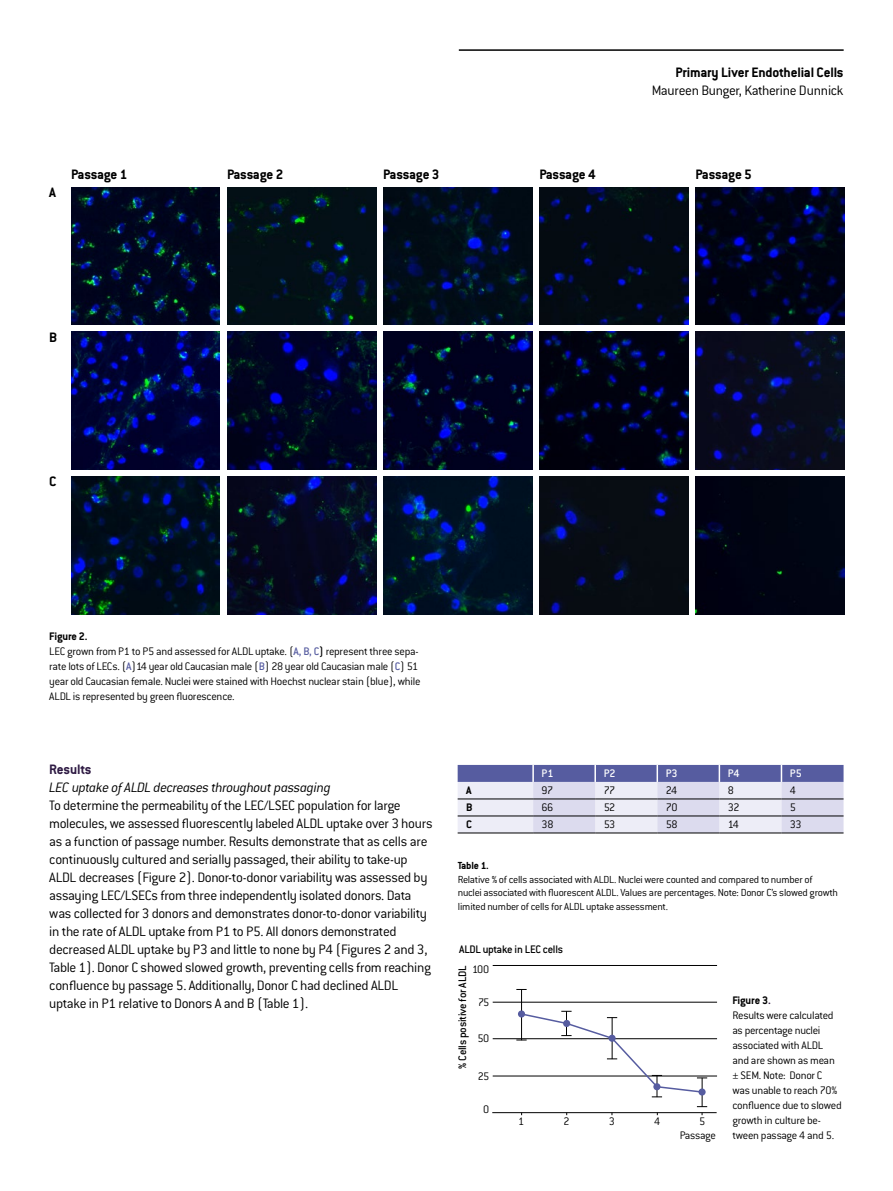
<style>
.page{position:relative;width:893px;height:1191px;background:#fff}
.page>*{position:absolute;margin:0;border:0;box-sizing:border-box;transform-origin:0 0}
.t1{font:300 15px/18px "Conduit ITC Std";letter-spacing:-.025em;color:#000}
.t2{font:700 15px "Conduit ITC Std";letter-spacing:-.01em;color:#000}
.t3{font:300 12px/15px "Conduit ITC Std";letter-spacing:-.025em;color:#000}
.t4{font:500 12px "Conduit ITC Std";letter-spacing:-.02em;color:#000}
.t5{font:500 12px "Conduit ITC Std";letter-spacing:-.01em;color:#fff}
.t6{font:700 12px "Conduit ITC Std";color:#000}
.t7{font:300 11.25px/13.5px "Conduit ITC Std";letter-spacing:-.025em;color:#000}
.t8{font:700 11.25px "Conduit ITC Std";letter-spacing:-.015em;color:#000}
.s1{font-weight:700}
.s2{font-weight:500;color:#565ca0}
.s3{font-weight:500}
.s4{font-weight:700;color:#2f1b44}
.s5{font-style:italic}
</style>
<div class="page">
<hr style="left:459px;top:49px;width:385px;height:2px;background:#000">
<svg style="left:458px;top:765px;width:385px;height:68px;background:#b9bad5"></svg>
<img style="left:71px;top:188px;width:149px;height:137px">
<img style="left:71px;top:332px;width:149px;height:137px">
<img style="left:71px;top:477px;width:149px;height:137px">
<img style="left:383px;top:188px;width:149px;height:137px">
<img style="left:383px;top:332px;width:149px;height:137px">
<img style="left:383px;top:477px;width:149px;height:137px">
<img style="left:227px;top:188px;width:149px;height:137px">
<img style="left:227px;top:332px;width:149px;height:137px">
<img style="left:227px;top:477px;width:149px;height:137px">
<img style="left:539px;top:188px;width:149px;height:137px">
<img style="left:539px;top:332px;width:149px;height:137px">
<img style="left:539px;top:477px;width:149px;height:137px">
<img style="left:695px;top:188px;width:149px;height:137px">
<img style="left:695px;top:332px;width:149px;height:137px">
<div style="left:695px;top:477px;width:149px;height:137px;background:#000413"></div>
<hr style="left:493px;top:965px;width:224px;height:1px;background:#000">
<hr style="left:493px;top:1002px;width:224px;height:1px;background:#000">
<hr style="left:493px;top:1038px;width:224px;height:1px;background:#000">
<hr style="left:493px;top:1075px;width:224px;height:1px;background:#000">
<hr style="left:521px;top:989px;width:1px;height:51px;background:#000">
<hr style="left:492px;top:1112px;width:225px;height:1px;background:#000">
<svg style="left:516px;top:1011px;width:191px;height:104px"></svg>
<p class="t2" style="left:676px;top:63px;width:170px">Primary Liver Endothelial Cells</p>
<p class="t1" style="left:652px;top:81px;width:193px">Maureen Bunger, Katherine Dunnick</p>
<p class="t2" style="left:49px;top:183px;width:8px">A</p>
<p class="t2" style="left:71px;top:165px;width:58px">Passage 1</p>
<p class="t2" style="left:227px;top:165px;width:58px">Passage 2</p>
<p class="t2" style="left:383px;top:165px;width:58px">Passage 3</p>
<p class="t2" style="left:539px;top:165px;width:58px">Passage 4</p>
<p class="t2" style="left:696px;top:165px;width:58px">Passage 5</p>
<p class="t2" style="left:49px;top:328px;width:10px">B</p>
<p class="t2" style="left:49px;top:472px;width:9px">C</p>
<p class="t3" style="left:49px;top:628px;width:373px"><span class="s1">Figure 2.<br></span>LEC grown from P1 to P5 and assessed for ALDL uptake. (<span class="s2">A, B, C</span><span class="s3">)</span> represent three sepa&shy;rate lots of LECs. (<span class="s2">A</span>)14 year old Caucasian male (<span class="s2">B</span>) 28 year old Caucasian male (<span class="s2">C</span>) 51 year old Caucasian female. Nuclei were stained with Hoechst nuclear stain (blue), while ALDL is represented by green fluorescence.</p>
<p class="t1" style="left:49px;top:760px;width:385px"><span class="s4">Results<br></span><span class="s5">L</span><span class="s5">E</span><span class="s5">C uptake of ALDL decreases throughout passaging<br></span>To determine the permeability of the LEC/LSEC population for large molecules, we assessed fluorescently labeled ALDL uptake over 3 hours as a function of passage number. Results demonstrate that as cells are continuously cultured and serially passaged, their ability to take-up ALDL decreases (Figure 2). Donor-to-donor variability was assessed by assaying LEC/LSECs from three independently isolated donors. Data was collected for 3 donors and demonstrates donor-to-donor variability in the rate of ALDL uptake from P1 to P5. All donors demonstrated decreased ALDL uptake by P3 and little to none by P4 (Figures 2 and 3, Table 1). Donor C showed slowed growth, preventing cells from reaching confluence by passage 5. Additionally, Donor C had declined ALDL uptake in P1 relative to Donors A and B (Table 1).</p>
<p class="t5" style="left:542px;top:766px;width:13px">P1</p>
<p class="t5" style="left:604px;top:766px;width:13px">P2</p>
<p class="t5" style="left:666px;top:766px;width:13px">P3</p>
<p class="t5" style="left:728px;top:766px;width:13px">P4</p>
<p class="t5" style="left:790px;top:766px;width:13px">P5</p>
<p class="t6" style="left:466px;top:782px;width:7px">A</p>
<p class="t3" style="left:542px;top:782px;width:13px">97</p>
<p class="t3" style="left:604px;top:782px;width:13px">77</p>
<p class="t3" style="left:666px;top:782px;width:13px">24</p>
<p class="t3" style="left:728px;top:782px;width:8px">8</p>
<p class="t3" style="left:790px;top:782px;width:8px">4</p>
<p class="t6" style="left:466px;top:799px;width:8px">B</p>
<p class="t3" style="left:542px;top:799px;width:13px">66</p>
<p class="t3" style="left:604px;top:799px;width:13px">52</p>
<p class="t3" style="left:666px;top:799px;width:13px">70</p>
<p class="t3" style="left:728px;top:799px;width:13px">32</p>
<p class="t3" style="left:790px;top:799px;width:8px">5</p>
<p class="t6" style="left:466px;top:816px;width:7px">C</p>
<p class="t3" style="left:542px;top:816px;width:13px">38</p>
<p class="t3" style="left:604px;top:816px;width:13px">53</p>
<p class="t3" style="left:666px;top:816px;width:13px">58</p>
<p class="t3" style="left:728px;top:816px;width:13px">14</p>
<p class="t3" style="left:790px;top:816px;width:13px">33</p>
<p class="t8" style="left:458px;top:859px;width:33px">Table 1.</p>
<p class="t7" style="left:458px;top:872px;width:382px">Relative % of cells associated with ALDL. Nuclei were counted and compared to number of nuclei associated with fluorescent ALDL. Values are percentages. Note: Donor C’s slowed growth limited number of cells for ALDL uptake assessment.</p>
<p class="t4" style="left:459px;top:942px;width:106px">ALDL uptake in LEC cells</p>
<p class="t3" style="left:472px;top:961px;width:19px">100</p>
<p class="t4" style="left:455px;top:1068px;width:104px;rotate:-90deg">% Cells positive for ALDL</p>
<p class="t3" style="left:478px;top:994px;width:13px">75</p>
<p class="t3" style="left:477px;top:1030px;width:13px">50</p>
<p class="t3" style="left:478px;top:1068px;width:13px">25</p>
<p class="t3" style="left:483px;top:1101px;width:8px">0</p>
<p class="t3" style="left:518px;top:1113px;width:8px">1</p>
<p class="t3" style="left:563px;top:1113px;width:8px">2</p>
<p class="t3" style="left:609px;top:1113px;width:8px">3</p>
<p class="t3" style="left:654px;top:1113px;width:8px">4</p>
<p class="t3" style="left:699px;top:1113px;width:8px">5</p>
<p class="t3" style="left:680px;top:1127px;width:38px">Passage</p>
<p class="t3" style="left:732px;top:992px;width:111px"><span class="s1">Figure 3</span><span class="s4">.<br></span>Results were calculated as percentage nuclei associated with ALDL and are shown as mean ± SEM. Note: Donor C was unable to reach 70% confluence due to slowed growth in culture be&shy;tween passage 4 and 5.</p>
</div>
